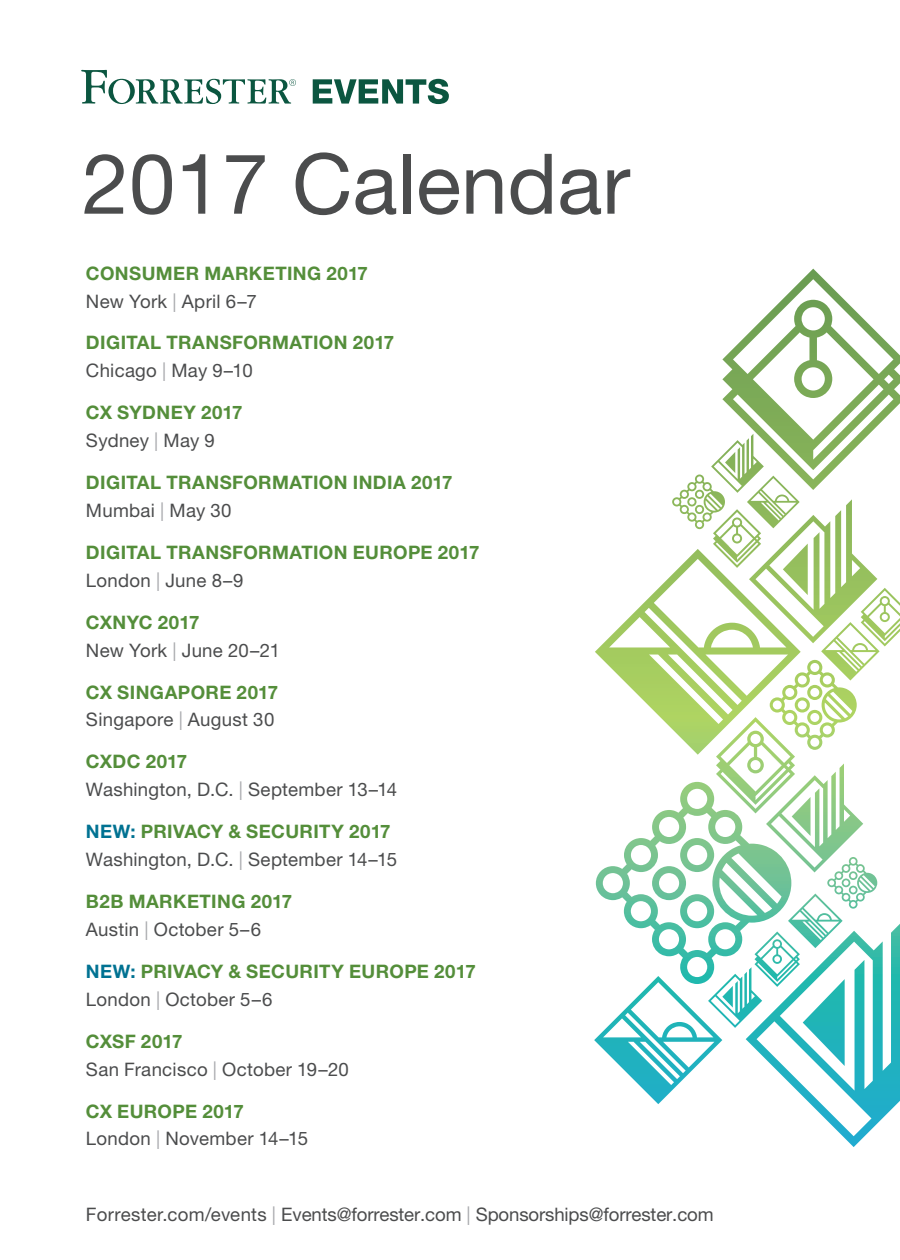
<style>
.page{position:relative;width:900px;height:1260px;background:#fff}
.page>*{position:absolute;margin:0;border:0;box-sizing:border-box;transform-origin:0 0}
.t1{font:83.75px "Helvetica Neue LT Std";color:#4b4c4d}
.t2{font:18.5px/28px "Helvetica Neue LT Std";letter-spacing:.01em;color:#4b4c4d}
.t3{font:700 18.5px/28px "Helvetica Neue LT Std";letter-spacing:.02em;color:#548e3a}
.s1{font-weight:400;color:#4b4c4d}
.s2{font-weight:400;color:#a8a9ad}
.s3{font-weight:700;color:#548e3a}
.s4{color:#a8a9ad}
.s5{font-weight:700;color:#007292}
.s6{color:#007292}
</style>
<div class="page">
<svg style="left:594px;top:268px;width:306px;height:879px"></svg>
<svg style="left:313px;top:79px;width:136px;height:25px"></svg>
<svg style="left:81px;top:70px;width:215px;height:34px"></svg>
<h1 class="t1" style="left:82px;top:134px;width:549px">2017 Calendar</h1>
<p class="t3" style="left:86px;top:259px;width:284px">CONSUMER MARKETING 2017<br><span class="s1">New York</span> <span class="s2">|</span> <span class="s1">April 6–7</span></p>
<p class="t3" style="left:86px;top:328px;width:310px">DIGITAL TRANSFORMATION 2017<br><span class="s1">Chicago</span> <span class="s2">|</span> <span class="s1">May 9–10</span></p>
<p class="t3" style="left:86px;top:398px;width:158px">CX SYDNEY 2017<br><span class="s1">Sydney</span> <span class="s2">|</span> <span class="s1">May 9</span></p>
<p class="t3" style="left:86px;top:468px;width:368px">DIGITAL TRANSFORMATION INDIA 2017<br><span class="s1">Mumbai</span> <span class="s2">|</span> <span class="s1">May 30</span></p>
<p class="t3" style="left:86px;top:538px;width:395px">DIGITAL TRANSFORMATION EUROPE 2017<br><span class="s1">London</span> <span class="s2">|</span> <span class="s1">June 8–9</span></p>
<p class="t2" style="left:86px;top:608px;width:196px"><span class="s3">CXNYC 2017<br></span>New York <span class="s4">|</span> June 20–21</p>
<p class="t2" style="left:86px;top:678px;width:194px"><span class="s3">CX SINGAPORE 2017<br></span>Singapore <span class="s4">|</span> August 30</p>
<p class="t2" style="left:86px;top:748px;width:313px"><span class="s3">CXDC 2017<br></span>Washington, D.C. <span class="s4">|</span> September 13–14</p>
<p class="t2" style="left:86px;top:817px;width:313px"><span class="s5">NEW:</span> <span class="s3">PRIVACY &amp; SECURITY 2017<br></span>Washington, D.C. <span class="s4">|</span> September 14–15</p>
<p class="t3" style="left:86px;top:887px;width:208px">B2B MARKETING 2017<br><span class="s1">Austin</span> <span class="s2">|</span> <span class="s1">October 5–6</span></p>
<p class="t3" style="left:86px;top:957px;width:391px"><span class="s6">NEW:</span> PRIVACY &amp; SECURITY EUROPE 2017<br><span class="s1">London</span> <span class="s2">|</span> <span class="s1">October 5–6</span></p>
<p class="t2" style="left:86px;top:1027px;width:264px"><span class="s3">CXSF 2017<br></span>San Francisco <span class="s4">|</span> October 19–20</p>
<p class="t2" style="left:86px;top:1097px;width:224px"><span class="s3">CX EUROPE 2017<br></span>London <span class="s4">|</span> November 14–15</p>
<p class="t2" style="left:86px;top:1200px;width:629px">Forrester.com/events <span class="s4">|</span> Events@forrester.com <span class="s4">|</span> Sponsorships@forrester.com</p>
</div>
